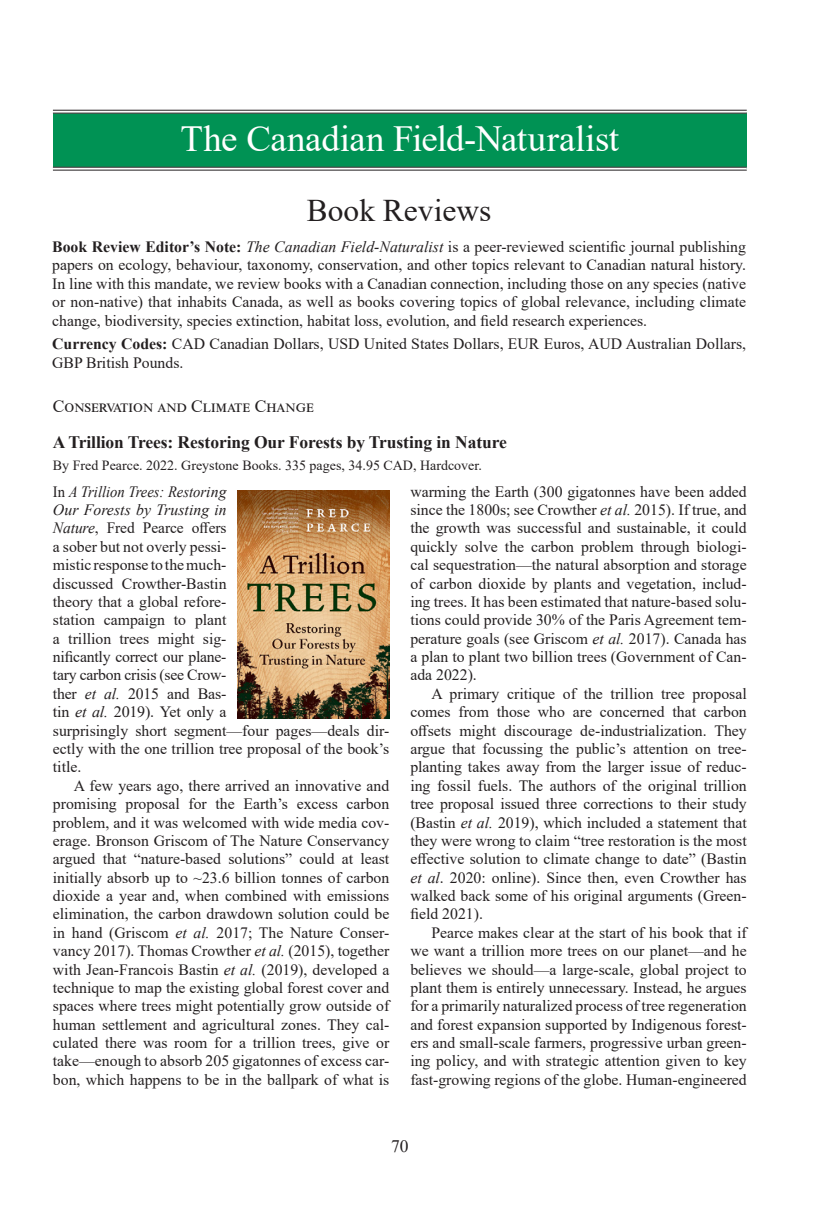
<style>
.page{position:relative;width:835px;height:1213px;background:#fff}
.page>*{position:absolute;margin:0;border:0;box-sizing:border-box;transform-origin:0 0}
.t1{font:36.75px "Times New Roman";letter-spacing:-.01em;color:#fff}
.Article_type__Note{font:31.5px "Times New Roman";color:#231f20}
.Book_review_Title{font:700 17.5px "Times New Roman";letter-spacing:-.005em;color:#231f20}
.Book_review_Catego{font:17.5px "Times New Roman";color:#231f20}
.Body_Main{font:15.75px/18.4px "Times New Roman";color:#231f20;text-align:justify}
.Book_review_Editor{font:15.75px/18.4px "Times New Roman";color:#231f20;text-align:justify}
.Body_Main-2{font:15.75px/18.4px "Times New Roman";color:#231f20;scale:.93 1}
.Book_review_Curren{font:15.75px/18.4px "Times New Roman";color:#231f20}
.Book_review_Publ_d{font:14px "Times New Roman";color:#231f20}
.s1{font-weight:700}
.s2{font-style:italic}
</style>
<div class="page">
<div style="left:53px;top:112px;width:694px;height:57px;background:#009254"></div>
<hr style="left:53px;top:110px;width:694px;height:3px;background:#fff">
<hr style="left:53px;top:110px;width:694px;height:1px;background:#231f20">
<hr style="left:53px;top:113px;width:694px;height:1px;background:#231f20">
<hr style="left:53px;top:167px;width:694px;height:3px;background:#fff">
<hr style="left:53px;top:167px;width:694px;height:1px;background:#231f20">
<hr style="left:53px;top:170px;width:694px;height:1px;background:#231f20">
<img style="left:237px;top:491px;width:152px;height:228px">
<p class="t1" style="left:181px;top:113px;width:440px">The Canadian Field-Naturalist</p>
<p class="Article_type__Note" style="left:307px;top:189px;width:186px">Book Reviews</p>
<p class="Book_review_Editor" style="left:52px;top:237px;width:695px"><span class="s1">Book Review Editor’s Note:</span> <span class="s2">The Canadian Field-Naturalist</span> is a peer-reviewed scientific journal publishing papers on ecology, behaviour, taxonomy, conservation, and other topics relevant to Canadian natural history.<br>In line with this mandate, we review books with a Canadian connection, including those on any species (native or non-native) that inhabits Canada, as well as books covering topics of global relevance, including climate change, biodiversity, species extinction, habitat loss, evolution, and field research experiences.</p>
<p class="Book_review_Curren" style="left:52px;top:334px;width:695px"><span class="s1">Currency Codes:</span> CAD Canadian Dollars, USD United States Dollars, EUR Euros, AUD Australian Dollars,<br>GBP British Pounds.</p>
<p class="Book_review_Catego" style="left:53px;top:394px;width:262px">Conservation and Climate Change</p>
<p class="Book_review_Title" style="left:53px;top:429px;width:455px">A Trillion Trees: Restoring Our Forests by Trusting in Nature</p>
<p class="Book_review_Publ_d" style="left:53px;top:455px;width:430px">By Fred Pearce. 2022. Greystone Books. 335 pages, 34.95 CAD, Hardcover.</p>
<p class="Body_Main-2" style="left:53px;top:482px;width:363px">In <span class="s2">A Trillion Trees: Restoring<br>Our Forests by Trusting in<br>Nature</span>, Fred Pearce offers<br>a sober but not overly pessi-<br>mistic response to the much-<br>discussed Crowther-Bastin<br>theory that a global refore-<br>station campaign to plant<br>a trillion trees might sig-<br>nificantly correct our plane--<br>tary carbon crisis (see Crow-<br>ther <span class="s2">et al.</span> 2015 and Bas-<br>tin <span class="s2">et al.</span> 2019). Yet only a<br>surprisingly short segment—four pages—deals dir&shy;ectly with the one trillion tree proposal of the book’s title.</p>
<p class="Body_Main" style="left:53px;top:776px;width:338px;text-indent:21px">A few years ago, there arrived an innovative and promising proposal for the Earth’s excess carbon problem, and it was welcomed with wide media cov&shy;erage. Bronson Griscom of The Nature Conservancy argued that “nature-based solutions” could at least initially absorb up to ~23.6 billion tonnes of carbon dioxide a year and, when combined with emissions elimination, the carbon drawdown solution could be in hand (Griscom <span class="s2">et al.</span> 2017; The Nature Conser&shy;vancy 2017). Thomas Crowther <span class="s2">et al.</span> (2015), together with Jean-Francois Bastin <span class="s2">et al.</span> (2019), developed a technique to map the existing global forest cover and spaces where trees might potentially grow outside of human settlement and agricultural zones. They cal&shy;culated there was room for a trillion trees, give or take—enough to absorb 205 gigatonnes of excess car&shy;bon, which happens to be in the ballpark of what is</p>
<p class="Body_Main" style="left:410px;top:482px;width:338px">warming the Earth (300 gigatonnes have been added since the 1800s; see Crowther <span class="s2">et al.</span> 2015). If true, and the growth was successful and sustainable, it could quickly solve the carbon problem through biologi&shy;cal sequestration—the natural absorption and storage of carbon dioxide by plants and vegetation, includ&shy;ing trees. It has been estimated that nature-based solu&shy;tions could provide 30% of the Paris Agreement tem&shy;perature goals (see Griscom <span class="s2">et al.</span> 2017). Canada has a plan to plant two billion trees (Government of Can&shy;ada 2022).</p>
<p class="Body_Main" style="left:410px;top:684px;width:338px;text-indent:21px">A primary critique of the trillion tree proposal comes from those who are concerned that carbon offsets might discourage de-industrialization. They argue that focussing the public’s attention on tree&shy;planting takes away from the larger issue of reduc&shy;ing fossil fuels. The authors of the original trillion tree proposal issued three corrections to their study (Bastin <span class="s2">et al.</span> 2019), which included a statement that they were wrong to claim “tree restoration is the most effective solution to climate change to date” (Bastin <span class="s2">et al</span>. 2020: online). Since then, even Crowther has walked back some of his original arguments (Green&shy;field 2021).</p>
<p class="Body_Main" style="left:410px;top:923px;width:338px;text-indent:21px">Pearce makes clear at the start of his book that if we want a trillion more trees on our planet—and he believes we should—a large-scale, global project to plant them is entirely unnecessary. Instead, he argues for a primarily naturalized process of tree regeneration and forest expansion supported by Indigenous forest&shy;ers and small-scale farmers, progressive urban green&shy;ing policy, and with strategic attention given to key fast-growing regions of the globe. Human-engineered</p>
<p class="Book_review_Catego" style="left:391px;top:1133px;width:19px">70</p>
</div>
